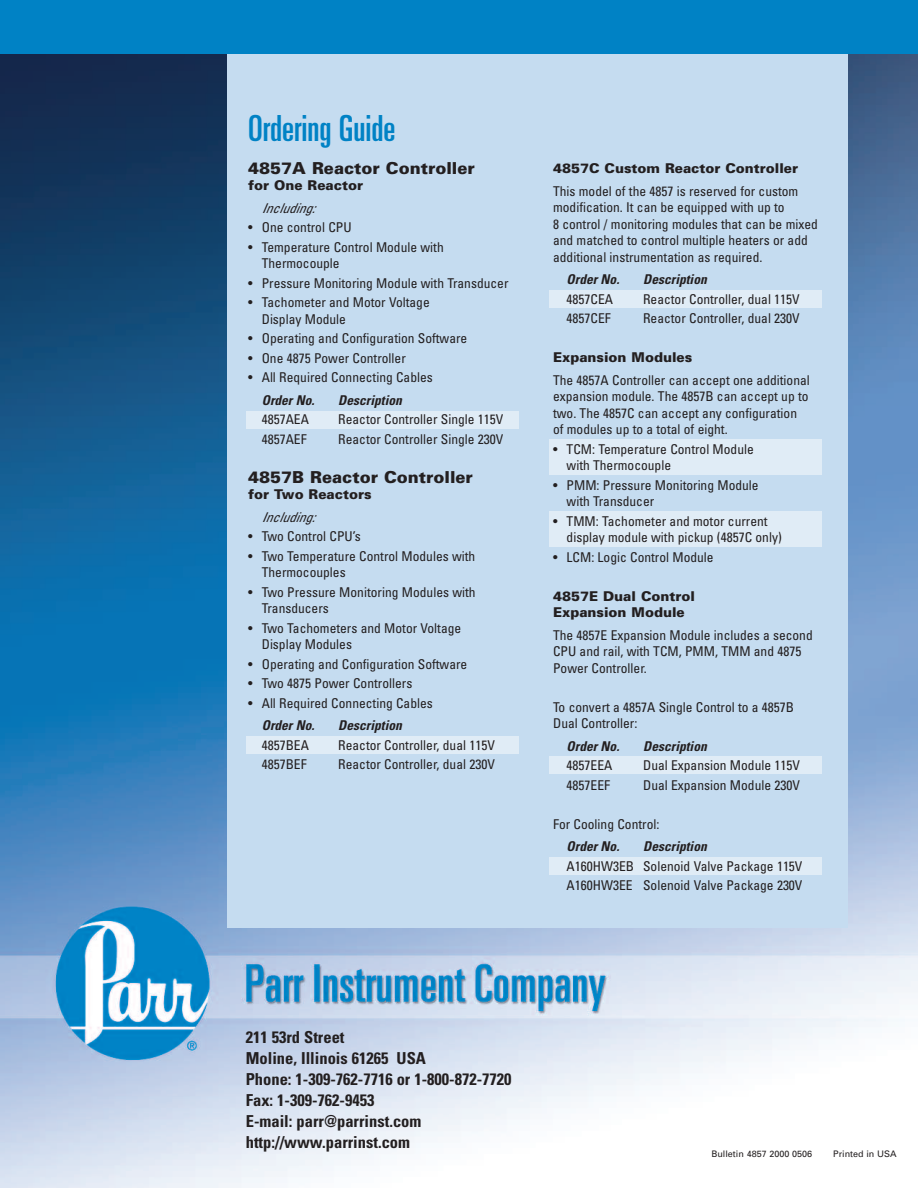
<style>
.page{position:relative;width:918px;height:1188px;background:#fff}
.page>*{position:absolute;margin:0;border:0;box-sizing:border-box;transform-origin:0 0}
.t1{font:ultra-condensed 36px "Univers";color:#0082c5}
.t2{font:700 condensed 16.5px/21px "Univers";color:#231f20}
.t3{font:900 16.5px "Univers";color:#231f20}
.t4{font:condensed 13.5px/16.5px "Univers";color:#231f20}
.t5{font:900 13.5px/16.5px "Univers";color:#231f20}
.t6{font:italic 700 condensed 13.5px "Univers";color:#231f20}
.t7{font:italic condensed 13.5px "Univers";color:#231f20}
.t8{font:9px "Univers";color:#231f20}
</style>
<div class="page">
<img style="left:0;top:54px;width:918px;height:1134px">
<div style="left:227px;top:43px;width:621px;height:885px;background:#c5dcf0"></div>
<div style="left:246px;top:411px;width:272px;height:18px;background:#e0ecf6"></div>
<div style="left:246px;top:736px;width:272px;height:18px;background:#e0ecf6"></div>
<div style="left:549px;top:756px;width:272px;height:18px;background:#e0ecf6"></div>
<div style="left:549px;top:440px;width:272px;height:35px;background:#e0ecf6"></div>
<div style="left:549px;top:511px;width:272px;height:35px;background:#e0ecf6"></div>
<div style="left:549px;top:857px;width:272px;height:18px;background:#e0ecf6"></div>
<div style="left:549px;top:290px;width:272px;height:18px;background:#e0ecf6"></div>
<div style="left:0;top:0;width:918px;height:54px;background:#0082c5"></div>
<h1 class="t1" style="left:248px;top:115px;width:149px">Ordering Guide</h1>
<p class="t3" style="left:248px;top:162px;width:228px">4857A Reactor Controller</p>
<p class="t5" style="left:248px;top:178px;width:116px">for One Reactor</p>
<p class="t7" style="left:262px;top:203px;width:55px">Including:</p>
<p class="t4" style="left:248px;top:220px;width:105px">• One control CPU</p>
<p class="t4" style="left:262px;top:240px;width:184px;text-indent:-14px">• Temperature Control Module with<br>Thermocouple</p>
<p class="t4" style="left:248px;top:276px;width:262px">• Pressure Monitoring Module with Transducer</p>
<p class="t4" style="left:262px;top:295px;width:170px;text-indent:-14px">• Tachometer and Motor Voltage<br>Display Module</p>
<p class="t4" style="left:248px;top:331px;width:221px">• Operating and Configuration Software</p>
<p class="t4" style="left:248px;top:351px;width:159px">• One 4875 Power Controller</p>
<p class="t4" style="left:248px;top:370px;width:186px">• All Required Connecting Cables</p>
<p class="t6" style="left:262px;top:395px;width:54px">Order No.</p>
<p class="t6" style="left:338px;top:395px;width:65px">Description</p>
<p class="t4" style="left:262px;top:412px;width:49px">4857AEA</p>
<p class="t4" style="left:338px;top:412px;width:167px">Reactor Controller Single 115V</p>
<p class="t4" style="left:262px;top:432px;width:46px">4857AEF</p>
<p class="t4" style="left:338px;top:432px;width:167px">Reactor Controller Single 230V</p>
<p class="t3" style="left:248px;top:471px;width:226px">4857B Reactor Controller</p>
<p class="t5" style="left:248px;top:487px;width:125px">for Two Reactors</p>
<p class="t7" style="left:262px;top:512px;width:55px">Including:</p>
<p class="t4" style="left:248px;top:529px;width:114px">• Two Control CPU’s</p>
<p class="t4" style="left:262px;top:549px;width:215px;text-indent:-14px">• Two Temperature Control Modules with<br>Thermocouples</p>
<p class="t4" style="left:262px;top:585px;width:215px;text-indent:-14px">• Two Pressure Monitoring Modules with<br>Transducers</p>
<p class="t4" style="left:262px;top:621px;width:201px;text-indent:-14px">• Two Tachometers and Motor Voltage<br>Display Modules</p>
<p class="t4" style="left:248px;top:657px;width:221px">• Operating and Configuration Software</p>
<p class="t4" style="left:248px;top:676px;width:166px">• Two 4875 Power Controllers</p>
<p class="t4" style="left:248px;top:696px;width:186px">• All Required Connecting Cables</p>
<p class="t6" style="left:262px;top:720px;width:54px">Order No.</p>
<p class="t6" style="left:338px;top:720px;width:65px">Description</p>
<p class="t4" style="left:262px;top:738px;width:49px">4857BEA</p>
<p class="t4" style="left:338px;top:738px;width:158px">Reactor Controller, dual 115V</p>
<p class="t4" style="left:262px;top:757px;width:46px">4857BEF</p>
<p class="t4" style="left:338px;top:757px;width:158px">Reactor Controller, dual 230V</p>
<p class="t5" style="left:553px;top:161px;width:247px">4857C Custom Reactor Controller</p>
<p class="t4" style="left:553px;top:184px;width:266px">This model of the 4857 is reserved for custom modification. It can be equipped with up to<br>8 control / monitoring modules that can be mixed and matched to control multiple heaters or add additional instrumentation as required.</p>
<p class="t6" style="left:567px;top:275px;width:54px">Order No.</p>
<p class="t6" style="left:643px;top:275px;width:65px">Description</p>
<p class="t4" style="left:567px;top:292px;width:48px">4857CEA</p>
<p class="t4" style="left:643px;top:292px;width:158px">Reactor Controller, dual 115V</p>
<p class="t4" style="left:567px;top:311px;width:46px">4857CEF</p>
<p class="t4" style="left:643px;top:311px;width:158px">Reactor Controller, dual 230V</p>
<p class="t5" style="left:553px;top:350px;width:141px">Expansion Modules</p>
<p class="t4" style="left:553px;top:373px;width:258px">The 4857A Controller can accept one additional expansion module. The 4857B can accept up to two. The 4857C can accept any configuration of modules up to a total of eight.</p>
<p class="t4" style="left:567px;top:442px;width:189px;text-indent:-14px">• TCM: Temperature Control Module with Thermocouple</p>
<p class="t4" style="left:567px;top:478px;width:194px;text-indent:-14px">• PMM: Pressure Monitoring Module with Transducer</p>
<p class="t4" style="left:567px;top:514px;width:217px;text-indent:-14px">• TMM: Tachometer and motor current display module with pickup (4857C only)</p>
<p class="t4" style="left:553px;top:550px;width:162px">• LCM: Logic Control Module</p>
<p class="t5" style="left:553px;top:589px;width:143px">4857E Dual Control<br>Expansion Module</p>
<p class="t4" style="left:553px;top:628px;width:261px">The 4857E Expansion Module includes a second<br>CPU and rail, with TCM, PMM, TMM and 4875<br>Power Controller.</p>
<p class="t4" style="left:553px;top:700px;width:243px">To convert a 4857A Single Control to a 4857B<br>Dual Controller:</p>
<p class="t6" style="left:567px;top:741px;width:54px">Order No.</p>
<p class="t6" style="left:643px;top:741px;width:65px">Description</p>
<p class="t4" style="left:567px;top:758px;width:47px">4857EEA</p>
<p class="t4" style="left:643px;top:758px;width:158px">Dual Expansion Module 115V</p>
<p class="t4" style="left:567px;top:778px;width:45px">4857EEF</p>
<p class="t4" style="left:643px;top:778px;width:158px">Dual Expansion Module 230V</p>
<p class="t4" style="left:553px;top:817px;width:108px">For Cooling Control:</p>
<p class="t6" style="left:567px;top:842px;width:54px">Order No.</p>
<p class="t6" style="left:643px;top:842px;width:65px">Description</p>
<p class="t4" style="left:567px;top:857px;width:237px;line-height:19.5px">A160HW3EB Solenoid Valve Package 115V<br>A160HW3EE Solenoid Valve Package 230V</p>
<p class="t2" style="left:246px;top:1028px;width:267px">211 53rd Street<br>Moline, Illinois 61265 USA<br>Phone: 1-309-762-7716 or 1-800-872-7720<br>Fax: 1-309-762-9453<br>E-mail: parr@parrinst.com http://www.parrinst.com</p>
<p class="t8" style="left:711px;top:1150px;width:102px">Bulletin 4857 2000 0506</p>
<p class="t8" style="left:833px;top:1150px;width:65px">Printed in USA</p>
</div>
